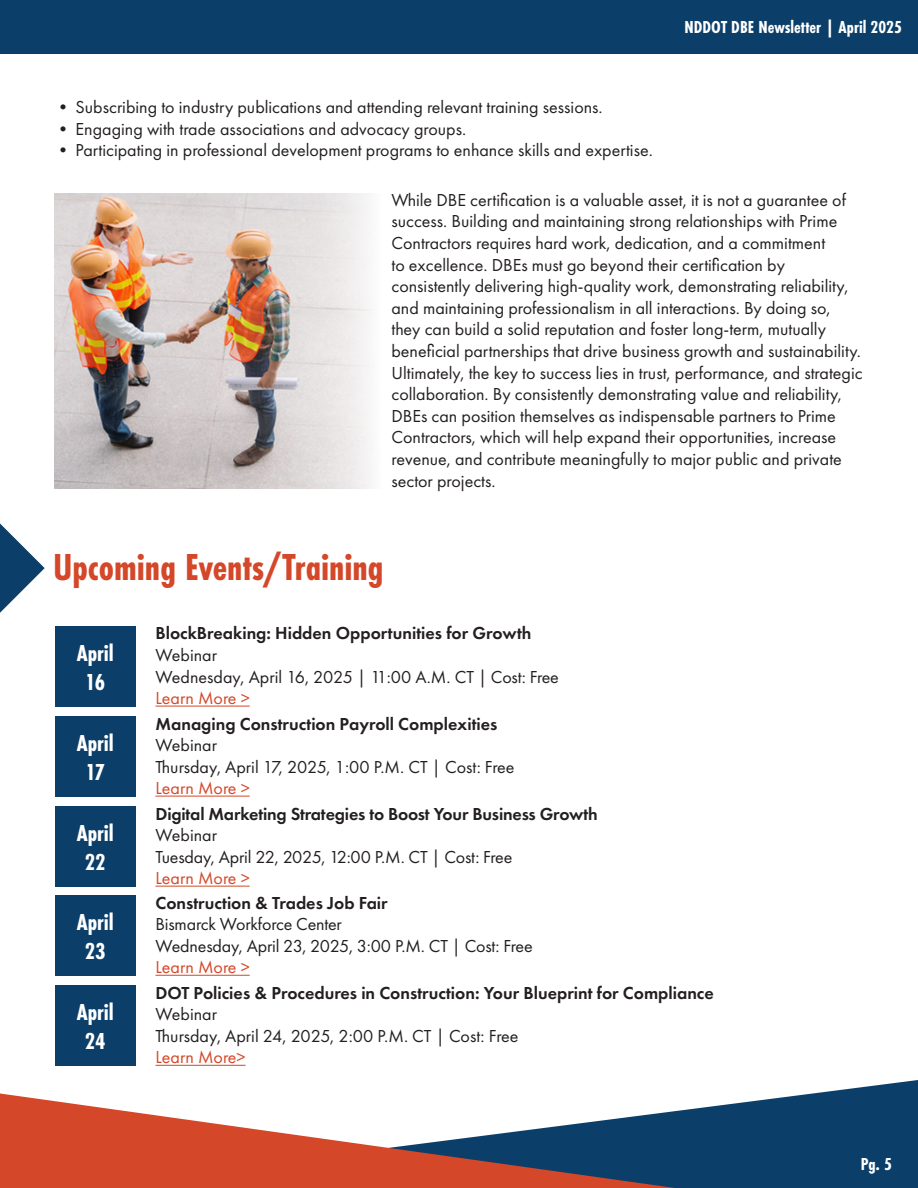
<style>
.page{position:relative;width:918px;height:1188px;background:#fff}
.page>*{position:absolute;margin:0;border:0;box-sizing:border-box;transform-origin:0 0}
.Heading_1{font:700 39px "Futura PT Cond";color:#d44728}
.t1{font:700 24px "Futura PT Cond";color:#fff}
.Paragraph_Copy{font:18px/21.6px "Futura PT";color:#231f20}
.t2{font:600 18px "Futura PT";color:#231f20}
.t3{font:700 18px "Futura PT Cond";color:#fff}
.t4{font:18px "Futura PT";color:#d44728}
.s1{color:#d44728}
</style>
<div class="page">
<svg style="left:675px;top:1080px;width:243px;height:108px;background:#2e5a7e"></svg>
<svg style="left:0;top:1094px;width:675px;height:94px;fill:#d44728"></svg>
<div style="left:0;top:1px;width:918px;height:53px;background:#0b3f69"></div>
<img style="left:54px;top:194px;width:318px;height:295px">
<div style="left:55px;top:806px;width:81px;height:81px;background:#0b3f69"></div>
<hr style="left:155px;top:886px;width:95px;height:1px;background:#d44728">
<div style="left:55px;top:985px;width:81px;height:81px;background:#0b3f69"></div>
<hr style="left:155px;top:1065px;width:91px;height:1px;background:#d44728">
<div style="left:55px;top:626px;width:81px;height:81px;background:#0b3f69"></div>
<hr style="left:155px;top:706px;width:95px;height:1px;background:#d44728">
<div style="left:55px;top:716px;width:81px;height:81px;background:#0b3f69"></div>
<hr style="left:155px;top:796px;width:95px;height:1px;background:#d44728">
<div style="left:55px;top:895px;width:81px;height:81px;background:#0b3f69"></div>
<hr style="left:155px;top:975px;width:95px;height:1px;background:#d44728">
<svg style="left:0;top:523px;width:45px;height:90px"></svg>
<p class="t3" style="left:684px;top:17px;width:219px">NDDOT DBE Newsletter | April 2025</p>
<p class="Paragraph_Copy" style="left:54px;top:96px;width:550px">• Subscribing to industry publications and attending relevant training sessions.</p>
<p class="Paragraph_Copy" style="left:54px;top:118px;width:414px">• Engaging with trade associations and advocacy groups.</p>
<p class="Paragraph_Copy" style="left:54px;top:139px;width:600px">• Participating in professional development programs to enhance skills and expertise.</p>
<p class="Paragraph_Copy" style="left:392px;top:189px;width:473px">While DBE certification is a valuable asset, it is not a guarantee of success. Building and maintaining strong relationships with Prime Contractors requires hard work, dedication, and a commitment<br>to excellence. DBEs must go beyond their certification by consistently delivering high-quality work, demonstrating reliability, and maintaining professionalism in all interactions. By doing so, they can build a solid reputation and foster long-term, mutually beneficial partnerships that drive business growth and sustainability.<br>Ultimately, the key to success lies in trust, performance, and strategic collaboration. By consistently demonstrating value and reliability, DBEs can position themselves as indispensable partners to Prime Contractors, which will help expand their opportunities, increase revenue, and contribute meaningfully to major public and private sector projects.</p>
<p class="Heading_1" style="left:53px;top:544px;width:332px">Upcoming Events/Training</p>
<p class="t1" style="left:77px;top:639px;width:39px">April</p>
<p class="t1" style="left:85px;top:668px;width:21px">16</p>
<p class="t1" style="left:77px;top:729px;width:39px">April</p>
<p class="t1" style="left:85px;top:758px;width:21px">17</p>
<p class="t1" style="left:77px;top:819px;width:39px">April</p>
<p class="t1" style="left:85px;top:848px;width:22px">22</p>
<p class="t1" style="left:77px;top:908px;width:39px">April</p>
<p class="t1" style="left:85px;top:937px;width:22px">23</p>
<p class="t1" style="left:77px;top:998px;width:39px">April</p>
<p class="t1" style="left:85px;top:1027px;width:22px">24</p>
<p class="t2" style="left:155px;top:622px;width:378px">BlockBreaking: Hidden Opportunities for Growth</p>
<p class="Paragraph_Copy" style="left:155px;top:644px;width:63px">Webinar</p>
<p class="Paragraph_Copy" style="left:155px;top:666px;width:405px">Wednesday, April 16, 2025 | 11:00 A.M. CT | Cost: Free</p>
<p class="t4" style="left:155px;top:688px;width:96px">Learn More &gt;</p>
<p class="t2" style="left:155px;top:712px;width:343px">Managing Construction Payroll Complexities</p>
<p class="Paragraph_Copy" style="left:155px;top:734px;width:63px">Webinar</p>
<p class="Paragraph_Copy" style="left:155px;top:756px;width:361px">Thursday, April 17, 2025, 1:00 P.M. CT | Cost: Free<br><span class="s1">Learn More &gt;</span></p>
<p class="t2" style="left:155px;top:802px;width:444px">Digital Marketing Strategies to Boost Your Business Growth</p>
<p class="Paragraph_Copy" style="left:155px;top:824px;width:63px">Webinar</p>
<p class="Paragraph_Copy" style="left:155px;top:846px;width:358px">Tuesday, April 22, 2025, 12:00 P.M. CT | Cost: Free</p>
<p class="t4" style="left:155px;top:868px;width:96px">Learn More &gt;</p>
<p class="t2" style="left:155px;top:891px;width:234px">Construction &amp; Trades Job Fair</p>
<p class="Paragraph_Copy" style="left:155px;top:913px;width:188px">Bismarck Workforce Center</p>
<p class="Paragraph_Copy" style="left:155px;top:935px;width:379px">Wednesday, April 23, 2025, 3:00 P.M. CT | Cost: Free<br><span class="s1">Learn More &gt;</span></p>
<p class="t2" style="left:155px;top:981px;width:560px">DOT Policies &amp; Procedures in Construction: Your Blueprint for Compliance</p>
<p class="Paragraph_Copy" style="left:155px;top:1003px;width:63px">Webinar</p>
<p class="Paragraph_Copy" style="left:155px;top:1025px;width:365px">Thursday, April 24, 2025, 2:00 P.M. CT | Cost: Free</p>
<p class="t4" style="left:155px;top:1047px;width:92px">Learn More&gt;</p>
<p class="t3" style="left:861px;top:1154px;width:33px">Pg. 5</p>
</div>
